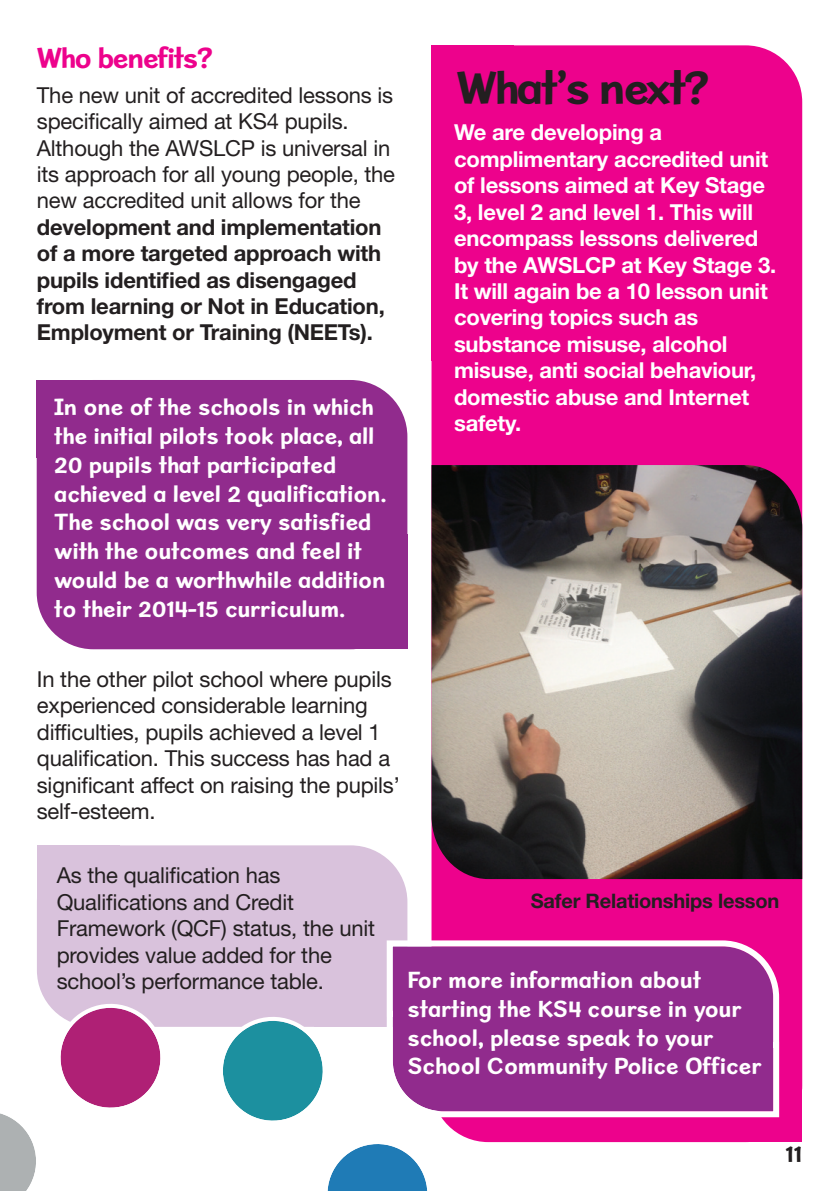
<style>
.page{position:relative;width:840px;height:1191px;background:#fff}
.page>*{position:absolute;margin:0;border:0;box-sizing:border-box;transform-origin:0 0}
.t1{font:700 48px "Sweater School Rg";letter-spacing:-.05em;color:#231f20}
.t2{font:700 30px "Sweater School Rg";letter-spacing:-.05em;color:#ed028c}
.t3{font:700 24px/28.8px "Sweater School Rg";letter-spacing:-.01em;color:#fff}
.t4{font:700 24px "Sweater School Rg";color:#231f20}
.t5{font:22px/26.4px "Helvetica Neue LT Std";letter-spacing:-.01em;color:#231f20}
.t6{font:700 22px/26.4px "Helvetica Neue LT Std";letter-spacing:-.01em;color:#fff}
.t7{font:700 22px/26.4px "Helvetica Neue LT Std";letter-spacing:-.01em;color:#231f20}
.t8{font:700 20px "Helvetica Neue LT Std";letter-spacing:-.01em;color:#231f20}
</style>
<div class="page">
<div style="left:37px;top:845px;width:370px;height:181px;background:#d9c2dc;border-radius:57px"></div>
<div style="left:37px;top:845px;width:82px;height:52px;background:#d9c2dc"></div>
<div style="left:37px;top:380px;width:370px;height:269px;background:#912b8d;border-radius:57px"></div>
<div style="left:313px;top:534px;width:94px;height:115px;background:#912b8d"></div>
<div style="left:37px;top:380px;width:82px;height:77px;background:#912b8d"></div>
<div style="left:431px;top:45px;width:370px;height:1097px;background:#ed028c;border-radius:57px"></div>
<div style="left:708px;top:674px;width:93px;height:468px;background:#ed028c"></div>
<div style="left:431px;top:45px;width:82px;height:315px;background:#ed028c"></div>
<svg style="left:386px;top:940px;width:392px;height:177px;background:#9b3b96"></svg>
<img style="left:431px;top:465px;width:370px;height:414px">
<svg style="left:211px;top:1009px;width:228px;height:182px"></svg>
<svg style="left:0;top:996px;width:172px;height:195px"></svg>
<h2 class="t2" style="left:37px;top:48px;width:177px">Who benefits?</h2>
<p class="t5" style="left:37px;top:84px;width:359px">The new unit of accredited lessons is specifically aimed at KS4 pupils.<br>Although the AWSLCP is universal in its approach for all young people, the new accredited unit allows for the</p>
<p class="t7" style="left:37px;top:216px;width:349px">development and implementation of a more targeted approach with pupils identified as disengaged from learning or Not in Education, Employment or Training (NEETs).</p>
<p class="t3" style="left:54px;top:395px;width:334px">In one of the schools in which the initial pilots took place, all<br>20 pupils that participated achieved a level 2 qualification.<br>The school was very satisfied with the outcomes and feel it would be a worthwhile addition to their 2014-15 curriculum.</p>
<h1 class="t1" style="left:456px;top:72px;width:255px">What’s next?</h1>
<p class="t6" style="left:454px;top:121px;width:323px">We are developing a complimentary accredited unit of lessons aimed at Key Stage<br>3, level 2 and level 1. This will encompass lessons delivered by the AWSLCP at Key Stage 3.<br>It will again be a 10 lesson unit covering topics such as substance misuse, alcohol misuse, anti social behaviour, domestic abuse and Internet safety.</p>
<p class="t5" style="left:37px;top:668px;width:364px">In the other pilot school where pupils experienced considerable learning difficulties, pupils achieved a level 1 qualification. This success has had a significant affect on raising the pupils’ self-esteem.</p>
<p class="t5" style="left:57px;top:864px;width:319px">As the qualification has<br>Qualifications and Credit<br>Framework (QCF) status, the unit provides value added for the school’s performance table.</p>
<p class="t8" style="left:530px;top:893px;width:250px">Safer Relationships lesson</p>
<p class="t3" style="left:407px;top:968px;width:355px">For more information about starting the KS4 course in your school, please speak to your<br>School Community Police Officer</p>
<p class="t4" style="left:785px;top:1146px;width:18px">11</p>
</div>
